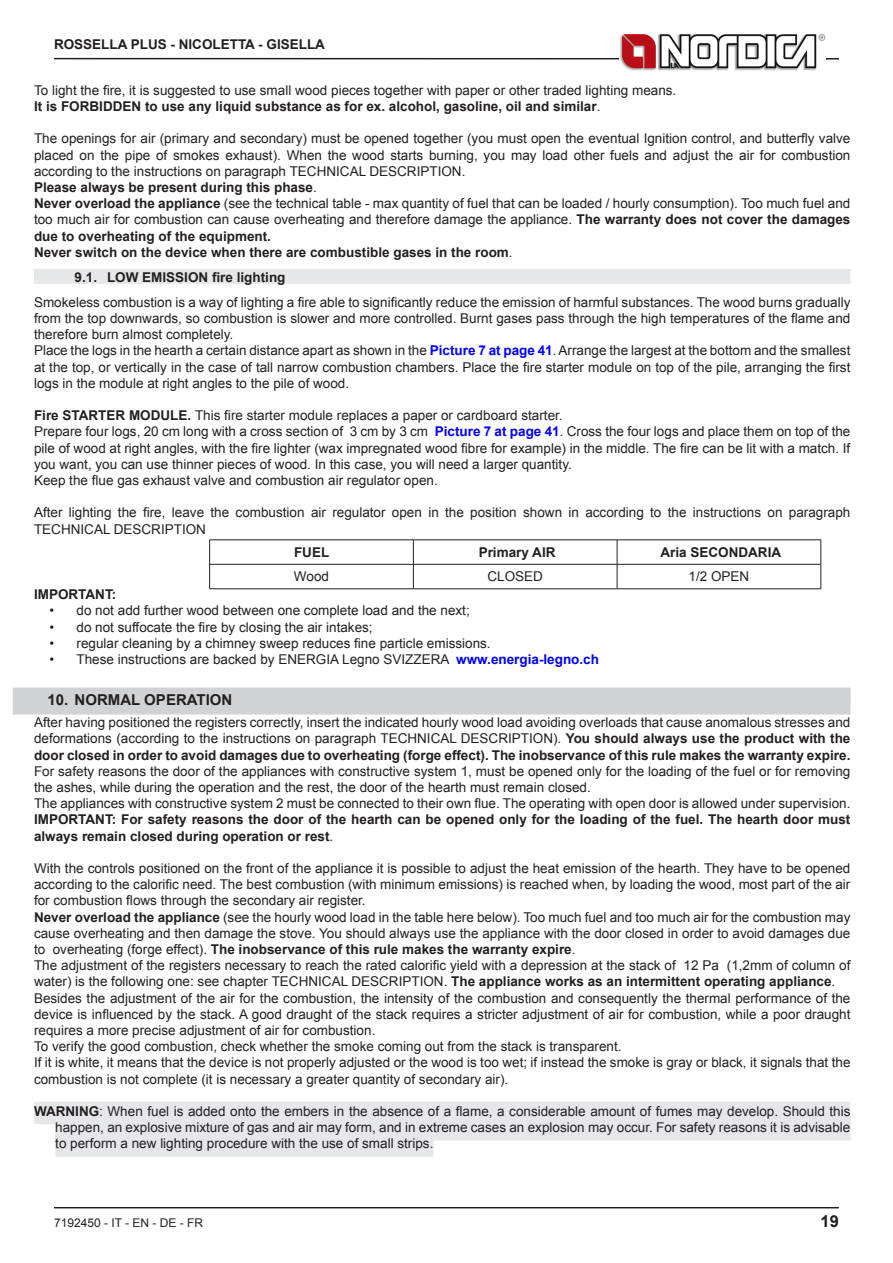
<style>
.page{position:relative;width:893px;height:1263px;background:#fff}
.page>*{position:absolute;margin:0;border:0;box-sizing:border-box;transform-origin:0 0}
.t1{font:700 16.5px "Arial";color:#231f20}
.t2{font:700 15px "Arial";color:#231f20}
.t3{font:13.5px/16.2px "Arial";color:#231f20}
.t4{font:700 13.5px/16.2px "Arial";color:#231f20}
.t5{font:12px "Arial";color:#231f20}
.s1{font-weight:700}
.s2{font-weight:700;color:#00f}
.s3{font-weight:400}
</style>
<div class="page">
<hr style="left:54px;top:1207px;width:785px;height:1px;background:#231f20">
<hr style="left:54px;top:58px;width:785px;height:2px;background:#231f20">
<img style="left:619px;top:34px;width:206px;height:36px">
<div style="left:34px;top:269px;width:816px;height:15px;background:#e6e7e9"></div>
<div style="left:13px;top:687px;width:837px;height:27px;background:#d1d2d4"></div>
<div style="left:34px;top:1102px;width:816px;height:22px;background:#e6e7e9"></div>
<div style="left:55px;top:1118px;width:795px;height:22px;background:#e6e7e9"></div>
<div style="left:55px;top:1134px;width:378px;height:23px;background:#e6e7e9"></div>
<hr style="left:617px;top:540px;width:204px;height:1px;background:#231f20">
<hr style="left:617px;top:564px;width:204px;height:1px;background:#231f20">
<svg style="left:821px;top:540px;width:1px;height:49px"></svg>
<hr style="left:413px;top:588px;width:204px;height:1px;background:#231f20">
<hr style="left:209px;top:540px;width:204px;height:1px;background:#231f20">
<hr style="left:413px;top:540px;width:204px;height:1px;background:#231f20">
<svg style="left:617px;top:540px;width:1px;height:48px"></svg>
<svg style="left:209px;top:540px;width:1px;height:48px"></svg>
<hr style="left:209px;top:564px;width:204px;height:1px;background:#231f20">
<hr style="left:209px;top:588px;width:204px;height:1px;background:#231f20">
<svg style="left:413px;top:540px;width:1px;height:49px"></svg>
<hr style="left:413px;top:564px;width:204px;height:1px;background:#231f20">
<hr style="left:617px;top:588px;width:204px;height:1px;background:#231f20">
<p class="t4" style="left:54px;top:36px;width:273px">ROSSELLA PLUS - NICOLETTA - GISELLA</p>
<p class="t3" style="left:34px;top:82px;width:644px">To light the fire, it is suggested to use small wood pieces together with paper or other traded lighting means.<br><span class="s1">It is FORBIDDEN to use any liquid substance as for ex. alcohol, gasoline, oil and similar</span>.</p>
<p class="t3" style="left:34px;top:131px;width:818px">The openings for air (primary and secondary) must be opened together (you must open the eventual Ignition control, and butterfly valve placed on the pipe of smokes exhaust). When the wood starts burning, you may load other fuels and adjust the air for combustion according to the instructions on paragraph TECHNICAL DESCRIPTION.<br><span class="s1">Please always be present during this phase</span>.<br><span class="s1">Never overload the appliance</span> (see the technical table - max quantity of fuel that can be loaded / hourly consumption). Too much fuel and too much air for combustion can cause overheating and therefore damage the appliance. <span class="s1">The warranty does not cover the damages due to overheating of the equipment.<br>Never switch on the device when there are combustible gases in the room</span>.</p>
<p class="t4" style="left:75px;top:269px;width:212px">9.1. LOW EMISSION fire lighting</p>
<p class="t3" style="left:34px;top:294px;width:818px">Smokeless combustion is a way of lighting a fire able to significantly reduce the emission of harmful substances. The wood burns gradually from the top downwards, so combustion is slower and more controlled. Burnt gases pass through the high temperatures of the flame and therefore burn almost completely.<br>Place the logs in the hearth a certain distance apart as shown in the <span class="s2">Picture 7 at page 41</span>. Arrange the largest at the bottom and the smallest at the top, or vertically in the case of tall narrow combustion chambers. Place the fire starter module on top of the pile, arranging the first logs in the module at right angles to the pile of wood.</p>
<p class="t3" style="left:34px;top:407px;width:818px"><span class="s1">Fire STARTER MODULE.</span> This fire starter module replaces a paper or cardboard starter.<br>Prepare four logs, 20 cm long with a cross section of 3 cm by 3 cm <span class="s2">Picture 7 at page 41</span>. Cross the four logs and place them on top of the pile of wood at right angles, with the fire lighter (wax impregnated wood fibre for example) in the middle. The fire can be lit with a match. If you want, you can use thinner pieces of wood. In this case, you will need a larger quantity.<br>Keep the flue gas exhaust valve and combustion air regulator open.</p>
<p class="t3" style="left:34px;top:505px;width:818px">After lighting the fire, leave the combustion air regulator open in the position shown in according to the instructions on paragraph<br>TECHNICAL DESCRIPTION</p>
<p class="t4" style="left:294px;top:544px;width:37px">FUEL</p>
<p class="t4" style="left:479px;top:544px;width:78px">Primary AIR</p>
<p class="t4" style="left:660px;top:544px;width:122px">Aria SECONDARIA</p>
<p class="t3" style="left:294px;top:569px;width:37px">Wood</p>
<p class="t3" style="left:487px;top:569px;width:57px">CLOSED</p>
<p class="t3" style="left:689px;top:569px;width:62px">1/2 OPEN</p>
<p class="t4" style="left:34px;top:587px;width:84px">IMPORTANT:</p>
<p class="t3" style="left:50px;top:603px;width:422px">• do not add further wood between one complete load and the next;</p>
<p class="t3" style="left:50px;top:619px;width:325px">• do not suffocate the fire by closing the air intakes;</p>
<p class="t3" style="left:50px;top:635px;width:443px">• regular cleaning by a chimney sweep reduces fine particle emissions.</p>
<p class="t3" style="left:50px;top:651px;width:551px">• These instructions are backed by ENERGIA Legno SVIZZERA <span class="s2">www.energia-legno.ch</span></p>
<p class="t2" style="left:48px;top:689px;width:186px">10. NORMAL OPERATION</p>
<p class="t3" style="left:34px;top:714px;width:818px;text-align:justify">After having positioned the registers correctly, insert the indicated hourly wood load avoiding overloads that cause anomalous stresses and deformations (according to the instructions on paragraph TECHNICAL DESCRIPTION). <span class="s1">You should always use the product with the door closed in order to avoid damages due to overheating (forge effect). The inobservance of this rule makes the warranty expire.</span></p>
<p class="t3" style="left:34px;top:763px;width:818px">For safety reasons the door of the appliances with constructive system 1, must be opened only for the loading of the fuel or for removing the ashes, while during the operation and the rest, the door of the hearth must remain closed.<br>The appliances with constructive system 2 must be connected to their own flue. The operating with open door is allowed under supervision.</p>
<p class="t4" style="left:34px;top:812px;width:818px">IMPORTANT: For safety reasons the door of the hearth can be opened only for the loading of the fuel. The hearth door must always remain closed during operation or rest<span class="s3">.</span></p>
<p class="t3" style="left:34px;top:860px;width:818px">With the controls positioned on the front of the appliance it is possible to adjust the heat emission of the hearth. They have to be opened according to the calorific need. The best combustion (with minimum emissions) is reached when, by loading the wood, most part of the air for combustion flows through the secondary air register.<br><span class="s1">Never overload the appliance</span> (see the hourly wood load in the table here below). Too much fuel and too much air for the combustion may cause overheating and then damage the stove. You should always use the appliance with the door closed in order to avoid damages due to overheating (forge effect). <span class="s1">The inobservance of this rule makes the warranty expire</span>.<br>The adjustment of the registers necessary to reach the rated calorific yield with a depression at the stack of 12 Pa (1,2mm of column of water) is the following one: see chapter TECHNICAL DESCRIPTION. <span class="s1">The appliance works as an intermittent operating appliance</span>.<br>Besides the adjustment of the air for the combustion, the intensity of the combustion and consequently the thermal performance of the device is influenced by the stack. A good draught of the stack requires a stricter adjustment of air for combustion, while a poor draught requires a more precise adjustment of air for combustion.<br>To verify the good combustion, check whether the smoke coming out from the stack is transparent.<br>If it is white, it means that the device is not properly adjusted or the wood is too wet; if instead the smoke is gray or black, it signals that the combustion is not complete (it is necessary a greater quantity of secondary air).</p>
<p class="t3" style="left:55px;top:1103px;width:797px;text-align:justify;text-indent:-21px"><span class="s1">WARNING</span>: When fuel is added onto the embers in the absence of a flame, a considerable amount of fumes may develop. Should this happen, an explosive mixture of gas and air may form, and in extreme cases an explosion may occur. For safety reasons it is advisable to perform a new lighting procedure with the use of small strips.</p>
<p class="t5" style="left:54px;top:1215px;width:151px">7192450 - IT - EN - DE - FR</p>
<p class="t1" style="left:821px;top:1210px;width:20px">19</p>
</div>
